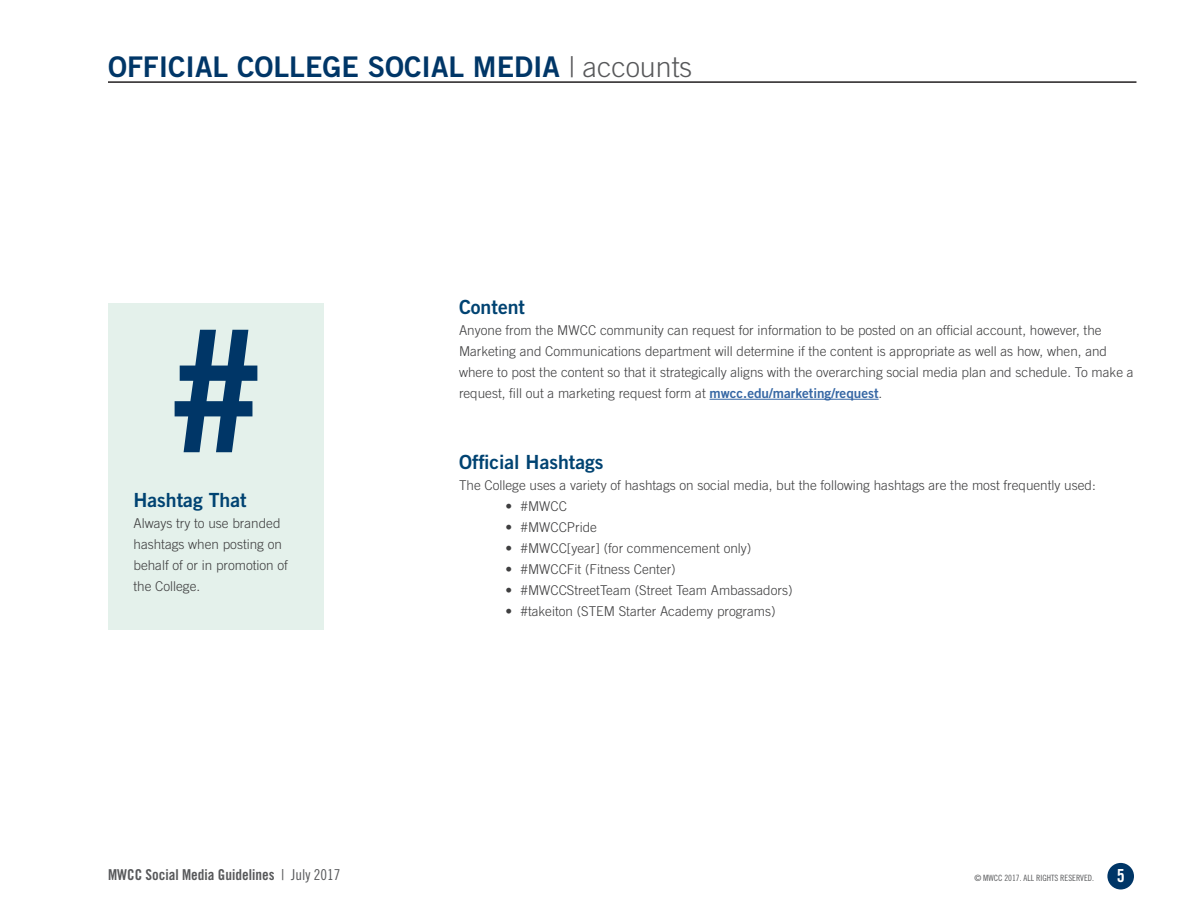
<style>
.page{position:relative;width:1188px;height:918px;background:#fff}
.page>*{position:absolute;margin:0;border:0;box-sizing:border-box;transform-origin:0 0}
.t1{font:28.5px "Trade Gothic Bold Two";color:#003667}
.t2{font:19.5px "Trade Gothic Bold Two";color:#004372}
.t3{font:15px "Trade Gothic Bold Cond Twenty";color:#57585a}
.t4{font:300 13.5px/21px "Trade Gothic";color:#3e3e3f}
.t5{font:8.7px "Trade Gothic Cond Eighteen";color:#57585a}
.s1{font-family:"Trade Gothic";font-weight:300;color:#57585a}
.s2{font-family:"Trade Gothic Bold Two";font-weight:400;color:#3667a4}
.s3{font-family:"Trade Gothic Cond Eighteen"}
.s4{font-family:"Trade Gothic Bold Cond Twenty";font-size:18px;color:#fff}
</style>
<div class="page">
<div style="left:1107px;top:863px;width:27px;height:27px;background:#003667;border-radius:50%"></div>
<div style="left:108px;top:303px;width:216px;height:327px;background:#e4f1eb"></div>
<hr style="left:108px;top:81px;width:1028px;height:2px;background:#231f20">
<hr style="left:710px;top:399px;width:169px;height:1px;background:#3667a4">
<svg style="left:175px;top:330px;width:82px;height:122px"></svg>
<p class="t1" style="left:108px;top:49px;width:586px">OFFICIAL COLLEGE SOCIAL MEDIA <span class="s1">| accounts</span></p>
<p class="t2" style="left:133px;top:488px;width:115px">Hashtag That</p>
<p class="t4" style="left:133px;top:513px;width:156px">Always try to use branded hashtags when posting on behalf of or in promotion of the College.</p>
<p class="t2" style="left:459px;top:295px;width:68px">Content</p>
<p class="t4" style="left:459px;top:319px;width:676px">Anyone from the MWCC community can request for information to be posted on an official account, however, the Marketing and Communications department will determine if the content is appropriate as well as how, when, and where to post the content so that it strategically aligns with the overarching social media plan and schedule. To make a request, fill out a marketing request form at <span class="s2">mwcc.edu/marketing/request</span>.</p>
<p class="t2" style="left:459px;top:450px;width:146px">Official Hashtags</p>
<p class="t4" style="left:459px;top:475px;width:638px">The College uses a variety of hashtags on social media, but the following hashtags are the most frequently used:</p>
<p class="t4" style="left:506px;top:496px;width:63px">• #MWCC</p>
<p class="t4" style="left:506px;top:517px;width:93px">• #MWCCPride</p>
<p class="t4" style="left:506px;top:538px;width:247px">• #MWCC[year] (for commencement only)</p>
<p class="t4" style="left:506px;top:559px;width:172px">• #MWCCFit (Fitness Center)</p>
<p class="t4" style="left:506px;top:580px;width:289px">• #MWCCStreetTeam (Street Team Ambassadors)</p>
<p class="t4" style="left:506px;top:601px;width:272px">• #takeiton (STEM Starter Academy programs)</p>
<p class="t3" style="left:108px;top:866px;width:234px">MWCC Social Media Guidelines <span class="s3">| July 2017</span></p>
<p class="t5" style="left:974px;top:873px;width:152px">© MWCC 2017. ALL RIGHTS RESERVED. <span class="s4">5</span></p>
</div>
